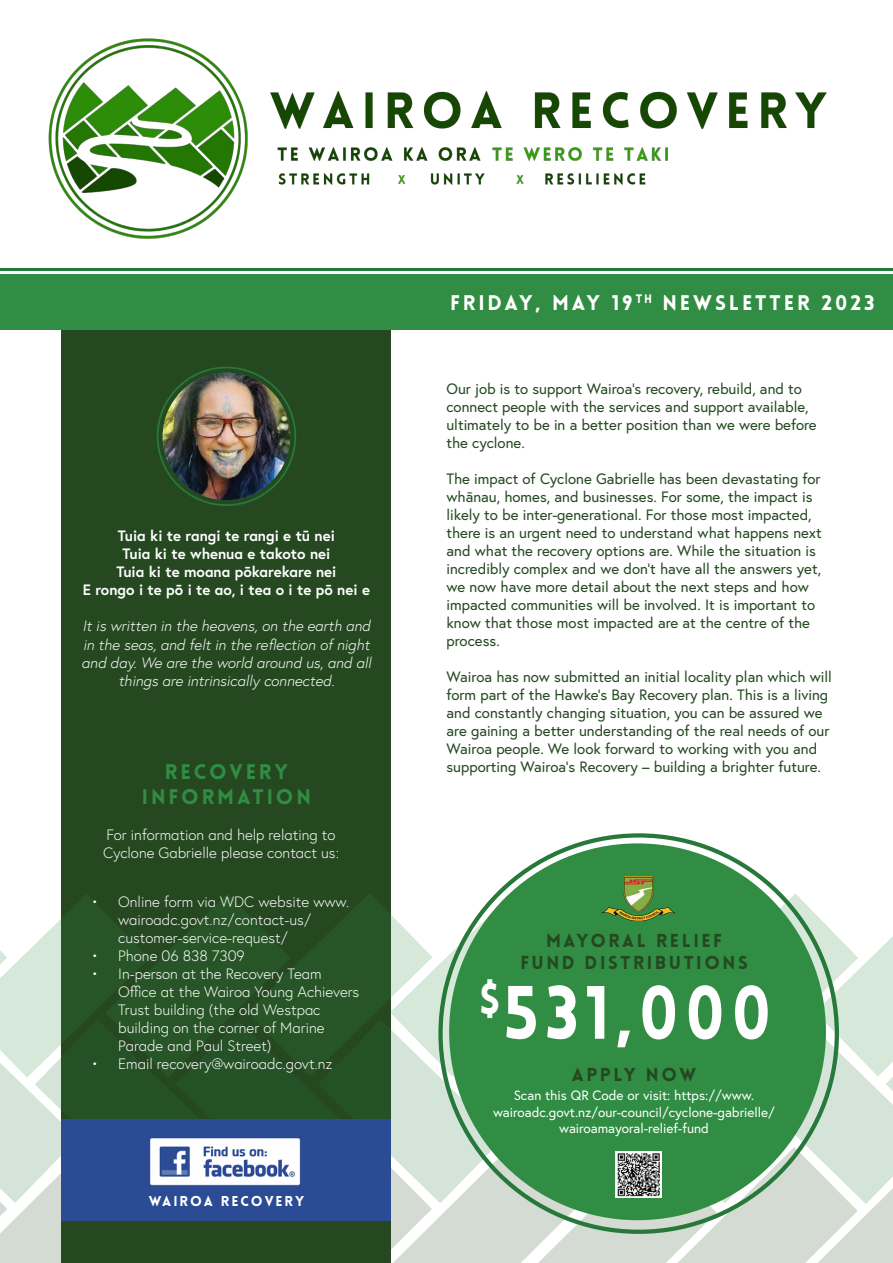
<style>
.page{position:relative;width:893px;height:1263px;background:#fff}
.page>*{position:absolute;margin:0;border:0;box-sizing:border-box;transform-origin:0 0}
.t1{font:900 73.8px "Lovelo";letter-spacing:.1em;color:#fff;scale:.9 1}
.t2{font:900 20.7px "Lovelo";letter-spacing:.14em;color:#fff}
.t3{font:900 20.7px/24.9px "Lovelo";letter-spacing:.14em;color:#308d43;text-align:center}
.t4{font:900 18.3px/22px "Lovelo";letter-spacing:.14em;color:#254821;text-align:center}
.t5{font:15px/18px "Europa";color:#254821}
.t6{font:300 15px/18px "Europa";color:#fff}
.t7{font:italic 300 15px/18px "Europa";color:#fff;text-align:center}
.t8{font:700 15px/18px "Europa";color:#fff;text-align:center}
.t9{font:900 13.95px "Lovelo";letter-spacing:.14em;color:#fff}
.t10{font:13.5px/16.5px "Europa";color:#fff;text-align:center}
</style>
<div class="page">
<div style="left:62px;top:330px;width:329px;height:933px;background:#254821"></div>
<svg style="left:0;top:893px;width:893px;height:370px"></svg>
<img style="left:48px;top:38px;width:779px;height:201px">
<div style="left:0;top:274px;width:893px;height:56px;background:#308d43"></div>
<hr style="left:0;top:268px;width:893px;height:3px;background:#27783b">
<img style="left:163px;top:373px;width:127px;height:127px;border-radius:64px">
<div style="left:62px;top:1119px;width:329px;height:101px;background:#2c4b95"></div>
<img style="left:148px;top:1136px;width:153px;height:51px">
<div style="left:449px;top:843px;width:377px;height:377px;background:#308d43;border-radius:50%"></div>
<img style="left:615px;top:1152px;width:47px;height:45px">
<img style="left:602px;top:877px;width:74px;height:44px">
<p class="t8" style="left:83px;top:527px;width:289px">Tuia ki te rangi te rangi e tū nei<br>Tuia ki te whenua e takoto nei<br>Tuia ki te moana pōkarekare nei<br>E rongo i te pō i te ao, i tea o i te pō nei e</p>
<p class="t7" style="left:82px;top:617px;width:291px">It is written in the heavens, on the earth and in the seas, and felt in the reflection of night and day. We are the world around us, and all things are intrinsically connected.</p>
<h2 class="t3" style="left:142px;top:759px;width:171px">RECOVERY<br>INFORMATION</h2>
<p class="t6" style="left:103px;top:826px;width:237px">For information and help relating to<br>Cyclone Gabrielle please contact us:</p>
<p class="t6" style="left:118px;top:892px;width:233px;text-indent:-27px">• Online form via WDC website www. wairoadc.govt.nz/contact-us/ customer-service-request/</p>
<p class="t6" style="left:91px;top:946px;width:155px">• Phone 06 838 7309</p>
<p class="t6" style="left:118px;top:964px;width:243px;text-indent:-27px">• In-person at the Recovery Team<br>Office at the Wairoa Young Achievers<br>Trust building (the old Westpac building on the corner of Marine<br>Parade and Paul Street)</p>
<p class="t6" style="left:91px;top:1054px;width:243px">• Email recovery@wairoadc.govt.nz</p>
<p class="t9" style="left:149px;top:1192px;width:157px">WAIROA RECOVERY</p>
<h2 class="t2" style="left:450px;top:290px;width:426px">FRIDAY, MAY 19<sup>TH</sup> NEWSLETTER 2023</h2>
<p class="t5" style="left:446px;top:379px;width:372px">Our job is to support Wairoa’s recovery, rebuild, and to connect people with the services and support available, ultimately to be in a better position than we were before the cyclone.</p>
<p class="t5" style="left:446px;top:469px;width:377px">The impact of Cyclone Gabrielle has been devastating for whānau, homes, and businesses. For some, the impact is likely to be inter-generational. For those most impacted, there is an urgent need to understand what happens next and what the recovery options are. While the situation is incredibly complex and we don’t have all the answers yet, we now have more detail about the next steps and how impacted communities will be involved. It is important to know that those most impacted are at the centre of the process.</p>
<p class="t5" style="left:446px;top:667px;width:387px">Wairoa has now submitted an initial locality plan which will form part of the Hawke’s Bay Recovery plan. This is a living and constantly changing situation, you can be assured we are gaining a better understanding of the real needs of our Wairoa people. We look forward to working with you and supporting Wairoa’s Recovery – building a brighter future.</p>
<p class="t4" style="left:520px;top:929px;width:229px">MAYORAL RELIEF<br>FUND DISTRIBUTIONS</p>
<h1 class="t1" style="left:479px;top:967px;width:326px"><sup>$</sup>531,000</h1>
<p class="t4" style="left:572px;top:1063px;width:126px">APPLY NOW</p>
<p class="t10" style="left:493px;top:1087px;width:283px">Scan this QR Code or visit: https://www. wairoadc.govt.nz/our-council/cyclone-gabrielle/ wairoamayoral-relief-fund</p>
</div>
